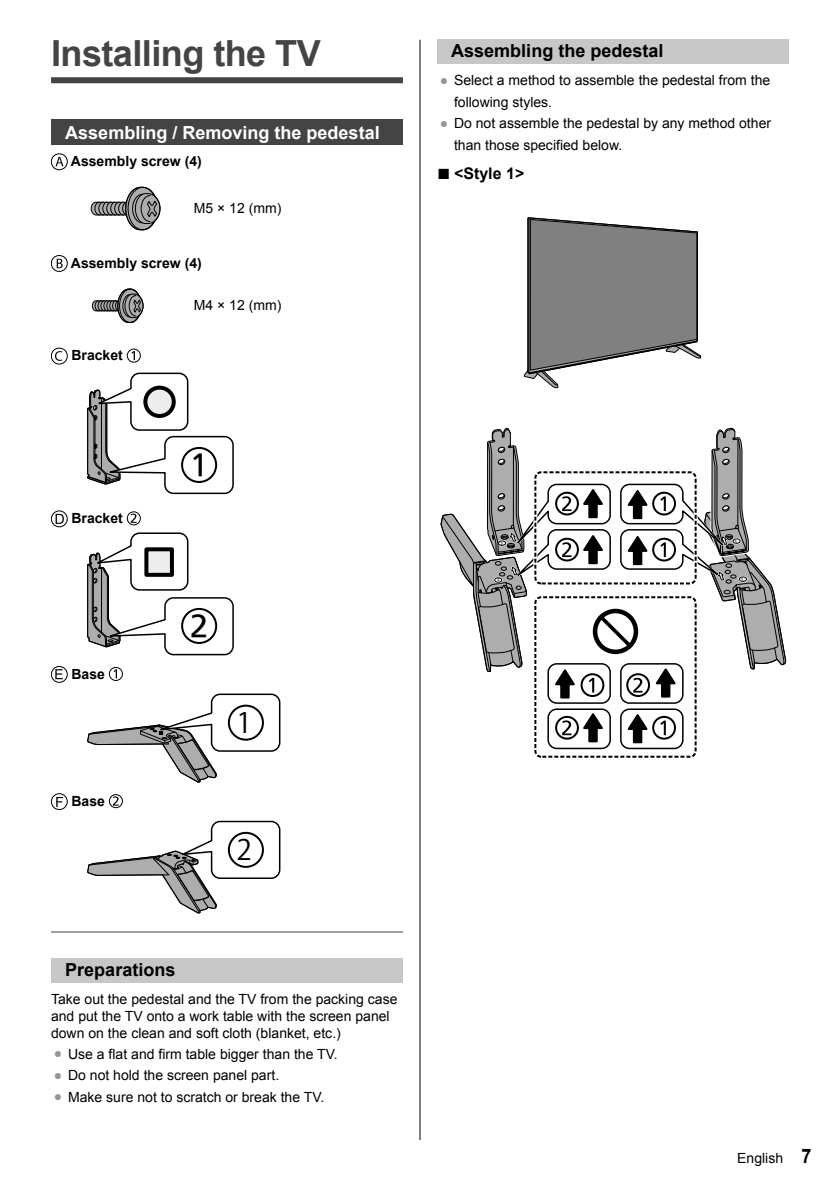
<style>
.page{position:relative;width:840px;height:1191px;background:#fff}
.page>*{position:absolute;margin:0;border:0;box-sizing:border-box;transform-origin:0 0}
.t1{font:700 36px "Arial";letter-spacing:-.015em;color:#444}
.t2{font:28px "PUD Go Dp M 90 msp RKSJ H";color:#000}
.t3{font:28px "PUD Go Dp B 90 msp RKSJ H";color:#000}
.t4{font:700 18px "Arial";color:#000}
.t5{font:700 18px "Arial";color:#fff}
.t6{font:700 16px "Arial";color:#000}
.t7{font:14px/21.4px "Arial";color:#000}
.t8{font:700 14px "Arial";color:#000}
.s1{color:#969696}
.s2{font-size:22px}
.s3{font-weight:700;font-size:20px}
</style>
<div class="page">
<hr style="left:419px;top:40px;width:1px;height:1100px;background:#000">
<div style="left:619px;top:663px;width:64px;height:41px;border:2px solid #000;border-radius:9px"></div>
<div style="left:547px;top:663px;width:63px;height:41px;border:2px solid #000;border-radius:9px"></div>
<div style="left:547px;top:708px;width:63px;height:41px;border:2px solid #000;border-radius:9px"></div>
<div style="left:619px;top:708px;width:64px;height:41px;border:2px solid #000;border-radius:9px"></div>
<svg style="left:652px;top:717px;width:22px;height:21px"></svg>
<div style="left:651px;top:716px;width:24px;height:23px;border:2px solid #000;border-radius:50%"></div>
<svg style="left:660px;top:720px;width:5px;height:15px"></svg>
<svg style="left:556px;top:717px;width:21px;height:21px"></svg>
<div style="left:555px;top:716px;width:23px;height:23px;border:2px solid #000;border-radius:50%"></div>
<svg style="left:562px;top:720px;width:9px;height:15px"></svg>
<svg style="left:581px;top:710px;width:24px;height:33px"></svg>
<svg style="left:625px;top:711px;width:23px;height:33px"></svg>
<div style="left:533px;top:595px;width:164px;height:163px;border:4px solid #fff;border-radius:6px"></div>
<div style="left:534px;top:596px;width:162px;height:161px;border:2px dashed #000;border-radius:6px"></div>
<div style="left:51px;top:77px;width:352px;height:6px;background:#444"></div>
<hr style="left:51px;top:931px;width:352px;height:1px;background:#444">
<div style="left:51px;top:119px;width:352px;height:26px;background:#444"></div>
<svg style="left:51px;top:154px;width:16px;height:16px"></svg>
<div style="left:51px;top:154px;width:17px;height:16px;border:1px solid #000;border-radius:50%"></div>
<svg style="left:55px;top:157px;width:8px;height:9px"></svg>
<svg style="left:90px;top:186px;width:71px;height:45px"></svg>
<svg style="left:51px;top:255px;width:16px;height:16px"></svg>
<div style="left:51px;top:255px;width:17px;height:17px;border:1px solid #000;border-radius:50%"></div>
<svg style="left:57px;top:259px;width:6px;height:9px"></svg>
<svg style="left:91px;top:288px;width:53px;height:35px"></svg>
<svg style="left:51px;top:348px;width:16px;height:16px"></svg>
<div style="left:51px;top:348px;width:17px;height:16px;border:1px solid #000;border-radius:50%"></div>
<svg style="left:55px;top:351px;width:7px;height:10px"></svg>
<svg style="left:127px;top:349px;width:13px;height:13px"></svg>
<div style="left:127px;top:348px;width:14px;height:15px;border:1px solid #000;border-radius:50%"></div>
<svg style="left:131px;top:351px;width:4px;height:9px"></svg>
<svg style="left:87px;top:372px;width:147px;height:123px"></svg>
<div style="left:182px;top:448px;width:34px;height:34px;background:#fff;border-radius:50%"></div>
<div style="left:181px;top:447px;width:36px;height:36px;border:2px solid #000;border-radius:50%"></div>
<svg style="left:145px;top:387px;width:29px;height:29px"></svg>
<div style="left:143px;top:385px;width:33px;height:33px;border:4px solid #000;border-radius:50%"></div>
<svg style="left:51px;top:511px;width:16px;height:16px"></svg>
<div style="left:51px;top:510px;width:16px;height:17px;border:1px solid #000;border-radius:50%"></div>
<svg style="left:56px;top:514px;width:8px;height:10px"></svg>
<svg style="left:127px;top:512px;width:13px;height:13px"></svg>
<div style="left:127px;top:511px;width:14px;height:14px;border:1px solid #000;border-radius:50%"></div>
<svg style="left:131px;top:513px;width:5px;height:10px"></svg>
<svg style="left:87px;top:532px;width:147px;height:124px"></svg>
<div style="left:146px;top:549px;width:26px;height:26px;background:#ededed"></div>
<div style="left:144px;top:547px;width:30px;height:30px;border:4px solid #000"></div>
<div style="left:182px;top:609px;width:34px;height:34px;background:#fff;border-radius:50%"></div>
<div style="left:181px;top:608px;width:36px;height:36px;border:2px solid #000;border-radius:50%"></div>
<svg style="left:51px;top:666px;width:16px;height:16px"></svg>
<div style="left:51px;top:666px;width:16px;height:16px;border:1px solid #000;border-radius:50%"></div>
<svg style="left:55px;top:669px;width:8px;height:10px"></svg>
<svg style="left:109px;top:667px;width:13px;height:13px"></svg>
<div style="left:109px;top:667px;width:14px;height:14px;border:1px solid #000;border-radius:50%"></div>
<svg style="left:113px;top:669px;width:4px;height:9px"></svg>
<svg style="left:87px;top:693px;width:194px;height:90px"></svg>
<div style="left:229px;top:705px;width:34px;height:34px;background:#fff;border-radius:50%"></div>
<div style="left:228px;top:704px;width:36px;height:36px;border:2px solid #000;border-radius:50%"></div>
<svg style="left:51px;top:793px;width:16px;height:16px"></svg>
<div style="left:51px;top:793px;width:16px;height:17px;border:1px solid #000;border-radius:50%"></div>
<svg style="left:56px;top:797px;width:7px;height:10px"></svg>
<svg style="left:109px;top:794px;width:13px;height:13px"></svg>
<div style="left:109px;top:794px;width:14px;height:14px;border:1px solid #000;border-radius:50%"></div>
<svg style="left:113px;top:796px;width:6px;height:9px"></svg>
<svg style="left:87px;top:820px;width:194px;height:94px"></svg>
<div style="left:229px;top:833px;width:34px;height:34px;background:#fff;border-radius:50%"></div>
<div style="left:228px;top:832px;width:36px;height:36px;border:2px solid #000;border-radius:50%"></div>
<div style="left:51px;top:958px;width:352px;height:24px;background:#c7c7c7"></div>
<svg style="left:440px;top:39px;width:346px;height:660px"></svg>
<h1 class="t1" style="left:51px;top:33px;width:271px">Installing the TV</h1>
<p class="t5" style="left:65px;top:122px;width:316px">Assembling / Removing the pedestal</p>
<p class="t8" style="left:71px;top:153px;width:132px">Assembly screw (4)</p>
<p class="t7" style="left:194px;top:197px;width:89px">M5 × 12 (mm)</p>
<p class="t8" style="left:71px;top:255px;width:132px">Assembly screw (4)</p>
<p class="t7" style="left:194px;top:294px;width:89px">M4 × 12 (mm)</p>
<p class="t8" style="left:71px;top:348px;width:53px">Bracket</p>
<p class="t8" style="left:71px;top:510px;width:53px">Bracket</p>
<p class="t8" style="left:71px;top:666px;width:35px">Base</p>
<p class="t8" style="left:71px;top:793px;width:35px">Base</p>
<h2 class="t2" style="left:190px;top:454px;width:20px">1</h2>
<h2 class="t2" style="left:190px;top:615px;width:20px">2</h2>
<h2 class="t3" style="left:236px;top:712px;width:17px">1</h2>
<h2 class="t3" style="left:236px;top:839px;width:17px">2</h2>
<p class="t4" style="left:65px;top:959px;width:112px">Preparations</p>
<p class="t7" style="left:51px;top:990px;width:348px;line-height:16.8px">Take out the pedestal and the TV from the packing case and put the TV onto a work table with the screen panel down on the clean and soft cloth (blanket, etc.)</p>
<p class="t7" style="left:54px;top:1043px;width:285px"><span class="s1">●</span> Use a flat and firm table bigger than the TV.</p>
<p class="t7" style="left:54px;top:1064px;width:227px"><span class="s1">●</span> Do not hold the screen panel part.</p>
<p class="t7" style="left:54px;top:1086px;width:272px"><span class="s1">●</span> Make sure not to scratch or break the TV.</p>
<p class="t4" style="left:451px;top:41px;width:214px">Assembling the pedestal</p>
<p class="t7" style="left:454px;top:70px;width:317px;text-indent:-14px"><span class="s1">●</span> Select a method to assemble the pedestal from the following styles.</p>
<p class="t7" style="left:454px;top:113px;width:318px;text-indent:-14px"><span class="s1">●</span> Do not assemble the pedestal by any method other than those specified below.</p>
<p class="t6" style="left:437px;top:164px;width:89px"><span class="s2">■</span> &lt;Style 1&gt;</p>
<p class="t7" style="left:736px;top:1147px;width:76px">English <span class="s3">7</span></p>
</div>
